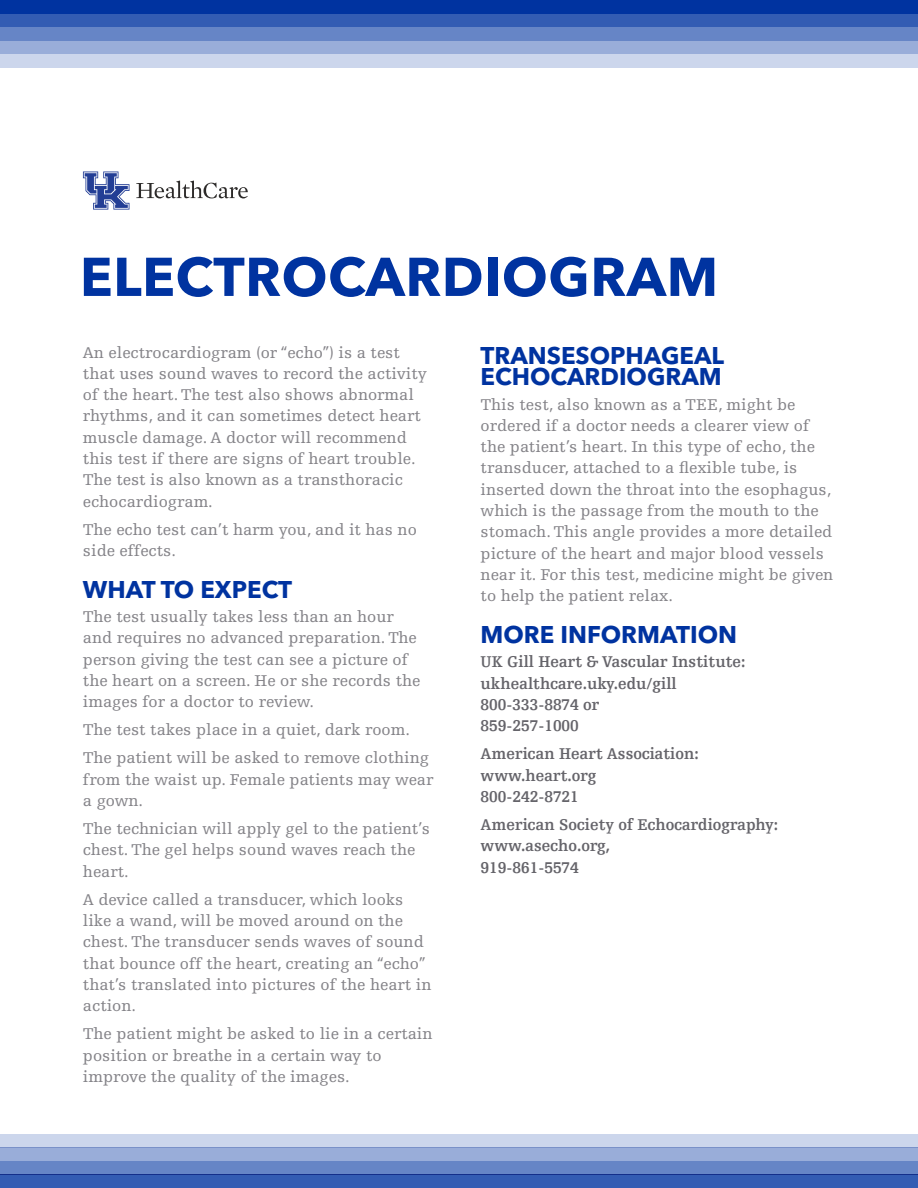
<style>
.page{position:relative;width:918px;height:1188px;background:#fff}
.page>*{position:absolute;margin:0;border:0;box-sizing:border-box;transform-origin:0 0}
.t1{font:700 54px "Avenir Next LT Pro";letter-spacing:.01em;color:#0033a0}
.t2{font:700 24px/21.3px "Avenir Next LT Pro";color:#0033a0}
.t3{font:16.5px/21.3px "Egyptienne FLT Std";color:#848388}
.t4{font:700 16.5px/21.3px "Egyptienne FLT Std";color:#65646a;scale:.94 1}
</style>
<div class="page">
<div style="left:0;top:0;width:918px;height:14px;background:#0033a0"></div>
<div style="left:0;top:14px;width:918px;height:13px;background:#335cb3"></div>
<div style="left:0;top:27px;width:918px;height:14px;background:#6685c6"></div>
<div style="left:0;top:41px;width:918px;height:13px;background:#99add9"></div>
<div style="left:0;top:54px;width:918px;height:14px;background:#ccd6ec"></div>
<div style="left:0;top:1175px;width:918px;height:13px;background:#335cb3"></div>
<div style="left:0;top:1161px;width:918px;height:14px;background:#6685c6"></div>
<div style="left:0;top:1148px;width:918px;height:13px;background:#99add9"></div>
<div style="left:0;top:1134px;width:918px;height:14px;background:#ccd6ec"></div>
<svg style="left:83px;top:172px;width:46px;height:38px"></svg>
<svg style="left:136px;top:181px;width:112px;height:17px"></svg>
<h1 class="t1" style="left:80px;top:244px;width:640px">ELECTROCARDIOGRAM</h1>
<p class="t3" style="left:83px;top:342px;width:346px">An electrocardiogram (or “echo”) is a test that uses sound waves to record the activity of the heart. The test also shows abnormal rhythms, and it can sometimes detect heart muscle damage. A doctor will recommend this test if there are signs of heart trouble.<br>The test is also known as a transthoracic echocardiogram.</p>
<p class="t3" style="left:83px;top:519px;width:335px">The echo test can’t harm you, and it has no side effects.</p>
<h2 class="t2" style="left:83px;top:578px;width:211px">WHAT TO EXPECT</h2>
<p class="t3" style="left:83px;top:606px;width:339px">The test usually takes less than an hour and requires no advanced preparation. The person giving the test can see a picture of the heart on a screen. He or she records the images for a doctor to review.</p>
<p class="t3" style="left:83px;top:716px;width:348px;line-height:28px">The test takes place in a quiet, dark room.<br>The patient will be asked to remove clothing</p>
<p class="t3" style="left:83px;top:769px;width:352px">from the waist up. Female patients may wear a gown.</p>
<p class="t3" style="left:83px;top:818px;width:349px">The technician will apply gel to the patient’s chest. The gel helps sound waves reach the heart.</p>
<p class="t3" style="left:83px;top:889px;width:350px">A device called a transducer, which looks like a wand, will be moved around on the chest. The transducer sends waves of sound that bounce off the heart, creating an “echo” that’s translated into pictures of the heart in action.</p>
<p class="t3" style="left:83px;top:1023px;width:351px">The patient might be asked to lie in a certain position or breathe in a certain way to improve the quality of the images.</p>
<h2 class="t2" style="left:481px;top:344px;width:245px">TRANSESOPHAGEAL<br>ECHOCARDIOGRAM</h2>
<p class="t3" style="left:481px;top:394px;width:354px">This test, also known as a TEE, might be ordered if a doctor needs a clearer view of the patient’s heart. In this type of echo, the transducer, attached to a flexible tube, is inserted down the throat into the esophagus, which is the passage from the mouth to the stomach. This angle provides a more detailed picture of the heart and major blood vessels near it. For this test, medicine might be given to help the patient relax.</p>
<h2 class="t2" style="left:481px;top:624px;width:258px">MORE INFORMATION</h2>
<p class="t4" style="left:481px;top:652px;width:283px">UK Gill Heart &amp; Vascular Institute: ukhealthcare.uky.edu/gill<br>800-333-8874 or<br>859-257-1000</p>
<p class="t4" style="left:481px;top:744px;width:234px">American Heart Association: www.heart.org<br>800-242-8721</p>
<p class="t4" style="left:481px;top:814px;width:318px">American Society of Echocardiography: www.asecho.org,<br>919-861-5574</p>
</div>
